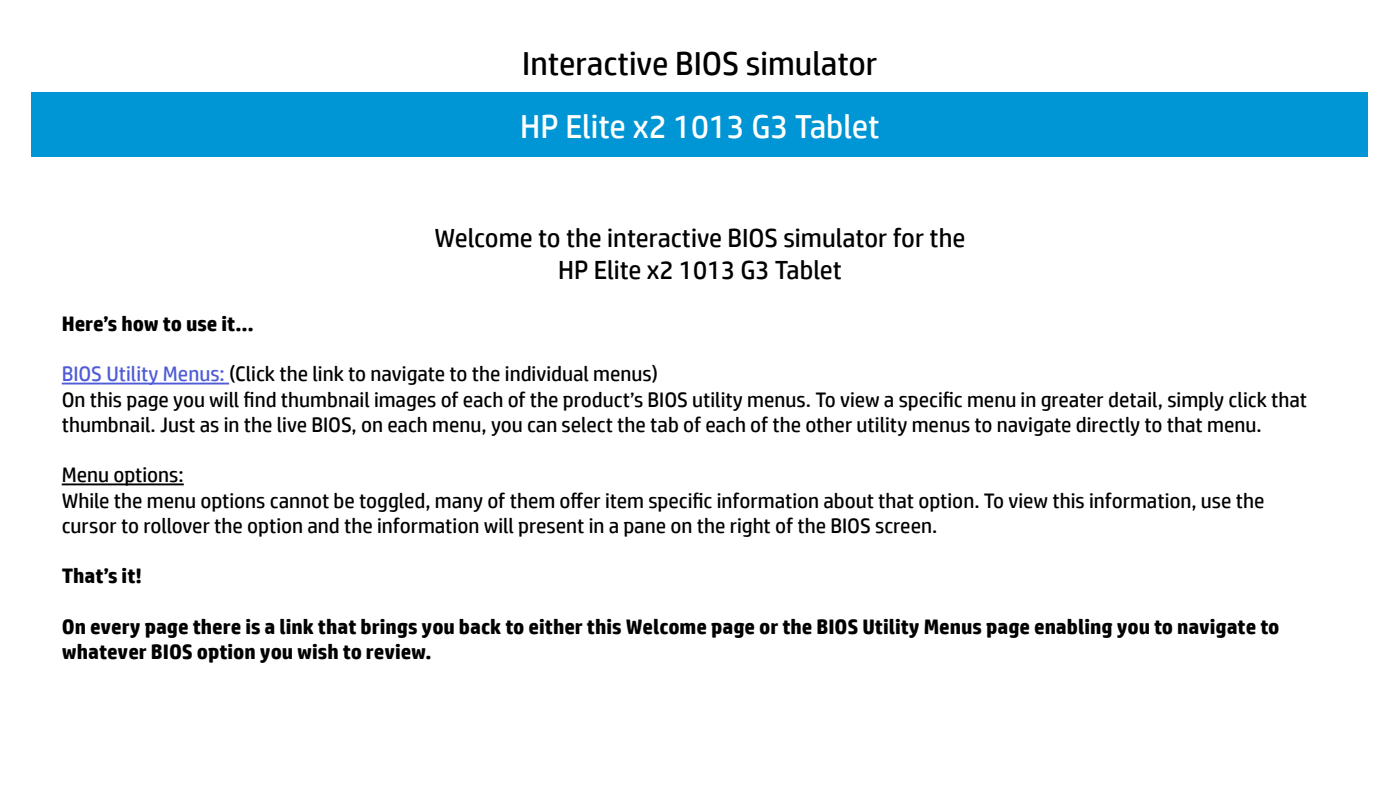
<style>
.page{position:relative;width:1400px;height:788px;background:#fff}
.page>*{position:absolute;margin:0;border:0;box-sizing:border-box;transform-origin:0 0}
.t1{font:33.25px "HP Simplified";color:#000}
.t2{font:33.25px "HP Simplified";color:#fff}
.t3{font:26.25px/31.5px "HP Simplified";color:#000;text-align:center}
.t4{font:21px/25.2px "HP Simplified";color:#000}
.t5{font:700 21px/25.2px "HP Simplified";color:#000}
.s1{color:#4f5cd6}
</style>
<div class="page">
<div style="left:32px;top:92px;width:1336px;height:64px;background:#0096d5"></div>
<hr style="left:62px;top:382px;width:167px;height:2px;background:#4f5cd6">
<hr style="left:62px;top:483px;width:122px;height:2px;background:#000">
<h1 class="t1" style="left:522px;top:42px;width:357px">Interactive BIOS simulator</h1>
<h1 class="t2" style="left:520px;top:104px;width:361px">HP Elite x2 1013 G3 Tablet</h1>
<p class="t3" style="left:434px;top:222px;width:533px">Welcome to the interactive BIOS simulator for the<br>HP Elite x2 1013 G3 Tablet</p>
<p class="t5" style="left:62px;top:311px;width:193px">Here’s how to use it…</p>
<p class="t4" style="left:62px;top:361px;width:1247px"><span class="s1">BIOS Utility Menus:</span> (Click the link to navigate to the individual menus)<br>On this page you will find thumbnail images of each of the product’s BIOS utility menus. To view a specific menu in greater detail, simply click that thumbnail. Just as in the live BIOS, on each menu, you can select the tab of each of the other utility menus to navigate directly to that menu.</p>
<p class="t4" style="left:62px;top:462px;width:1204px">Menu options:<br>While the menu options cannot be toggled, many of them offer item specific information about that option. To view this information, use the cursor to rollover the option and the information will present in a pane on the right of the BIOS screen.</p>
<p class="t5" style="left:62px;top:563px;width:82px">That’s it!</p>
<p class="t5" style="left:62px;top:613px;width:1219px">On every page there is a link that brings you back to either this Welcome page or the BIOS Utility Menus page enabling you to navigate to whatever BIOS option you wish to review.</p>
</div>
